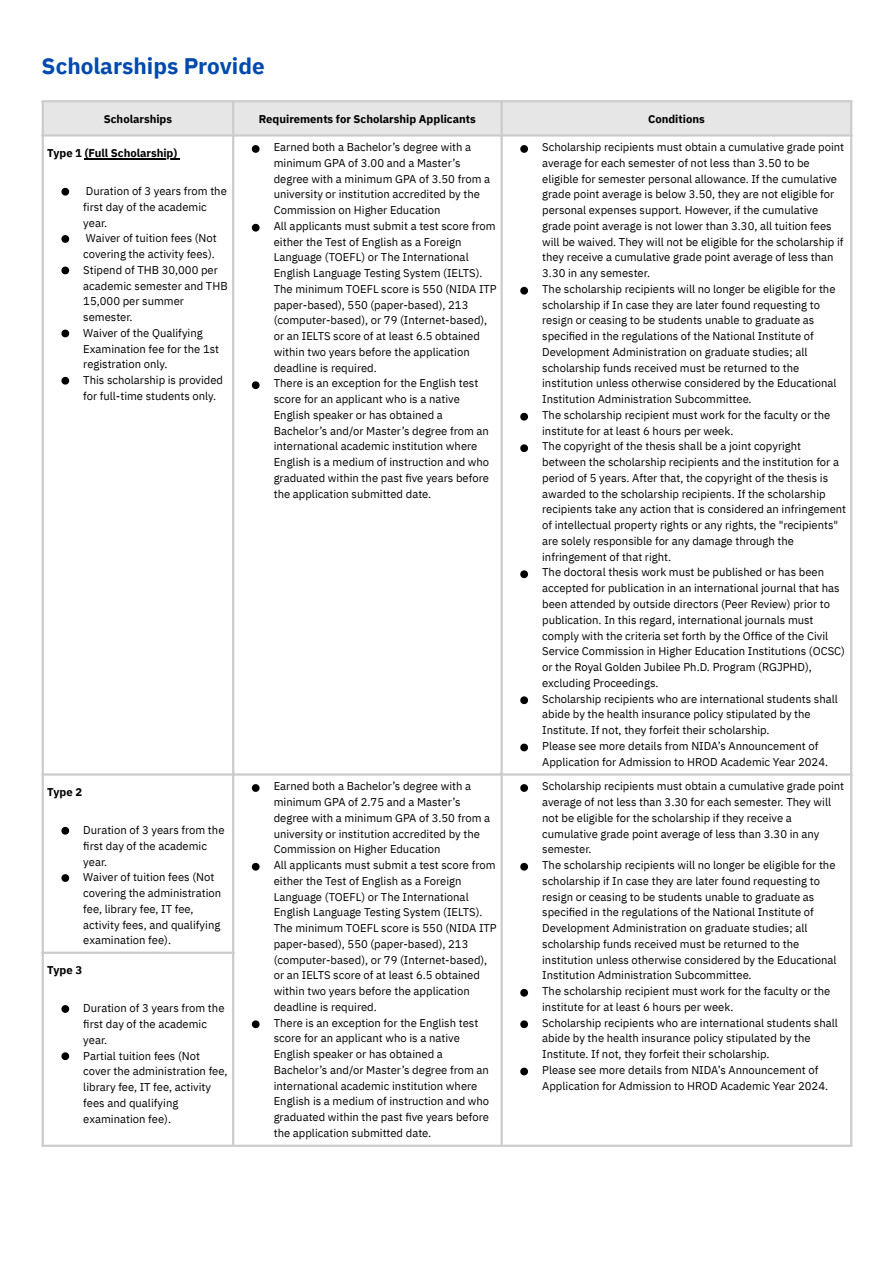
<style>
.page{position:relative;width:894px;height:1263px;background:#fff}
.page>*{position:absolute;margin:0;border:0;box-sizing:border-box;transform-origin:0 0}
.t1{font:700 22.5px "IBM Plex Sans";color:#004aad}
.t2{font:11.25px/15.8px "IBM Plex Sans";color:#000}
.t3{font:700 11.25px "IBM Plex Sans";color:#000}
</style>
<div class="page">
<div style="left:44px;top:102px;width:805px;height:32px;background:#e6e6e6"></div>
<hr style="left:85px;top:158px;width:95px;height:1px;background:#000">
<svg style="left:61px;top:188px;width:8px;height:8px"></svg>
<svg style="left:61px;top:235px;width:8px;height:8px"></svg>
<svg style="left:61px;top:267px;width:8px;height:7px"></svg>
<svg style="left:61px;top:330px;width:8px;height:7px"></svg>
<svg style="left:61px;top:377px;width:8px;height:8px"></svg>
<svg style="left:252px;top:145px;width:7px;height:8px"></svg>
<svg style="left:252px;top:224px;width:7px;height:8px"></svg>
<svg style="left:252px;top:381px;width:7px;height:8px"></svg>
<svg style="left:520px;top:145px;width:8px;height:8px"></svg>
<svg style="left:520px;top:287px;width:8px;height:8px"></svg>
<svg style="left:520px;top:413px;width:8px;height:8px"></svg>
<svg style="left:520px;top:444px;width:8px;height:8px"></svg>
<svg style="left:520px;top:570px;width:8px;height:8px"></svg>
<svg style="left:520px;top:696px;width:8px;height:8px"></svg>
<svg style="left:520px;top:744px;width:8px;height:7px"></svg>
<svg style="left:61px;top:827px;width:8px;height:8px"></svg>
<svg style="left:61px;top:874px;width:8px;height:8px"></svg>
<svg style="left:252px;top:784px;width:7px;height:8px"></svg>
<svg style="left:252px;top:863px;width:7px;height:8px"></svg>
<svg style="left:252px;top:1020px;width:7px;height:8px"></svg>
<svg style="left:520px;top:784px;width:8px;height:8px"></svg>
<svg style="left:520px;top:863px;width:8px;height:8px"></svg>
<svg style="left:520px;top:989px;width:8px;height:8px"></svg>
<svg style="left:520px;top:1020px;width:8px;height:8px"></svg>
<svg style="left:520px;top:1068px;width:8px;height:7px"></svg>
<svg style="left:61px;top:1005px;width:8px;height:8px"></svg>
<svg style="left:61px;top:1052px;width:8px;height:8px"></svg>
<hr style="left:42px;top:102px;width:2px;height:1043px;background:#ccc">
<hr style="left:232px;top:102px;width:2px;height:1043px;background:#ccc">
<hr style="left:500px;top:102px;width:2px;height:1043px;background:#ccc">
<hr style="left:849px;top:102px;width:3px;height:1043px;background:#ccc">
<hr style="left:42px;top:100px;width:810px;height:2px;background:#ccc">
<hr style="left:42px;top:134px;width:810px;height:3px;background:#ccc">
<hr style="left:42px;top:773px;width:810px;height:3px;background:#ccc">
<hr style="left:42px;top:952px;width:192px;height:2px;background:#ccc">
<hr style="left:42px;top:1145px;width:810px;height:2px;background:#ccc">
<p class="t1" style="left:42px;top:51px;width:224px">Scholarships Provide</p>
<p class="t3" style="left:104px;top:111px;width:70px">Scholarships</p>
<p class="t3" style="left:259px;top:111px;width:218px">Requirements for Scholarship Applicants</p>
<p class="t3" style="left:648px;top:111px;width:58px">Conditions</p>
<p class="t3" style="left:47px;top:145px;width:131px">Type 1 (Full Scholarship)</p>
<p class="t2" style="left:83px;top:183px;width:145px">Duration of 3 years from the first day of the academic year.</p>
<p class="t2" style="left:83px;top:230px;width:135px">Waiver of tuition fees (Not covering the activity fees).</p>
<p class="t2" style="left:83px;top:262px;width:146px">Stipend of THB 30,000 per academic semester and THB<br>15,000 per summer semester.</p>
<p class="t2" style="left:83px;top:325px;width:137px">Waiver of the Qualifying<br>Examination fee for the 1st registration only.</p>
<p class="t2" style="left:83px;top:372px;width:141px">This scholarship is provided for full-time students only.</p>
<p class="t2" style="left:273px;top:139px;width:218px">Earned both a Bachelor’s degree with a minimum GPA of 3.00 and a Master’s degree with a minimum GPA of 3.50 from a university or institution accredited by the Commission on Higher Education</p>
<p class="t2" style="left:273px;top:218px;width:224px">All applicants must submit a test score from either the Test of English as a Foreign Language (TOEFL) or The International English Language Testing System (IELTS).<br>The minimum TOEFL score is 550 (NIDA ITP paper-based), 550 (paper-based), 213 (computer-based), or 79 (Internet-based), or an IELTS score of at least 6.5 obtained within two years before the application deadline is required.</p>
<p class="t2" style="left:273px;top:375px;width:217px">There is an exception for the English test score for an applicant who is a native English speaker or has obtained a Bachelor’s and/or Master’s degree from an international academic institution where English is a medium of instruction and who graduated within the past five years before the application submitted date.</p>
<p class="t2" style="left:542px;top:139px;width:303px">Scholarship recipients must obtain a cumulative grade point average for each semester of not less than 3.50 to be eligible for semester personal allowance. If the cumulative grade point average is below 3.50, they are not eligible for personal expenses support. However, if the cumulative grade point average is not lower than 3.30, all tuition fees will be waived. They will not be eligible for the scholarship if they receive a cumulative grade point average of less than 3.30 in any semester.</p>
<p class="t2" style="left:542px;top:281px;width:296px">The scholarship recipients will no longer be eligible for the scholarship if In case they are later found requesting to resign or ceasing to be students unable to graduate as specified in the regulations of the National Institute of Development Administration on graduate studies; all scholarship funds received must be returned to the institution unless otherwise considered by the Educational Institution Administration Subcommittee.</p>
<p class="t2" style="left:542px;top:407px;width:289px">The scholarship recipient must work for the faculty or the institute for at least 6 hours per week.</p>
<p class="t2" style="left:542px;top:438px;width:305px">The copyright of the thesis shall be a joint copyright between the scholarship recipients and the institution for a period of 5 years. After that, the copyright of the thesis is awarded to the scholarship recipients. If the scholarship recipients take any action that is considered an infringement of intellectual property rights or any rights, the "recipients" are solely responsible for any damage through the infringement of that right.</p>
<p class="t2" style="left:542px;top:564px;width:304px">The doctoral thesis work must be published or has been accepted for publication in an international journal that has been attended by outside directors (Peer Review) prior to publication. In this regard, international journals must comply with the criteria set forth by the Office of the Civil Service Commission in Higher Education Institutions (OCSC) or the Royal Golden Jubilee Ph.D. Program (RGJPHD), excluding Proceedings.</p>
<p class="t2" style="left:542px;top:690px;width:297px">Scholarship recipients who are international students shall abide by the health insurance policy stipulated by the<br>Institute. If not, they forfeit their scholarship.</p>
<p class="t2" style="left:542px;top:738px;width:287px">Please see more details from NIDA’s Announcement of<br>Application for Admission to HROD Academic Year 2024.</p>
<h1 class="t3" style="left:47px;top:784px;width:36px">Type 2</h1>
<p class="t2" style="left:83px;top:822px;width:143px">Duration of 3 years from the fi rst day of the academic year.</p>
<p class="t2" style="left:83px;top:869px;width:139px">Waiver of tuition fees (Not covering the administration fee, library fee, IT fee, activity fees, and qualifying examination fee).</p>
<h1 class="t3" style="left:47px;top:962px;width:36px">Type 3</h1>
<p class="t2" style="left:83px;top:1000px;width:143px">Duration of 3 years from the fi rst day of the academic year.</p>
<p class="t2" style="left:83px;top:1047px;width:146px">Partial tuition fees (Not cover the administration fee, library fee, IT fee, activity fees and qualifying examination fee).</p>
<p class="t2" style="left:273px;top:778px;width:218px">Earned both a Bachelor’s degree with a minimum GPA of 2.75 and a Master’s degree with a minimum GPA of 3.50 from a university or institution accredited by the Commission on Higher Education</p>
<p class="t2" style="left:273px;top:857px;width:224px">All applicants must submit a test score from either the Test of English as a Foreign Language (TOEFL) or The International English Language Testing System (IELTS).<br>The minimum TOEFL score is 550 (NIDA ITP paper-based), 550 (paper-based), 213 (computer-based), or 79 (Internet-based), or an IELTS score of at least 6.5 obtained within two years before the application deadline is required.</p>
<p class="t2" style="left:273px;top:1014px;width:217px">There is an exception for the English test score for an applicant who is a native English speaker or has obtained a Bachelor’s and/or Master’s degree from an international academic institution where English is a medium of instruction and who graduated within the past five years before the application submitted date.</p>
<p class="t2" style="left:542px;top:778px;width:303px">Scholarship recipients must obtain a cumulative grade point average of not less than 3.30 for each semester. They will not be eligible for the scholarship if they receive a cumulative grade point average of less than 3.30 in any semester.</p>
<p class="t2" style="left:542px;top:857px;width:296px">The scholarship recipients will no longer be eligible for the scholarship if In case they are later found requesting to resign or ceasing to be students unable to graduate as specified in the regulations of the National Institute of Development Administration on graduate studies; all scholarship funds received must be returned to the institution unless otherwise considered by the Educational Institution Administration Subcommittee.</p>
<p class="t2" style="left:542px;top:983px;width:289px">The scholarship recipient must work for the faculty or the institute for at least 6 hours per week.</p>
<p class="t2" style="left:542px;top:1014px;width:297px">Scholarship recipients who are international students shall abide by the health insurance policy stipulated by the<br>Institute. If not, they forfeit their scholarship.</p>
<p class="t2" style="left:542px;top:1062px;width:287px">Please see more details from NIDA’s Announcement of<br>Application for Admission to HROD Academic Year 2024.</p>
</div>
